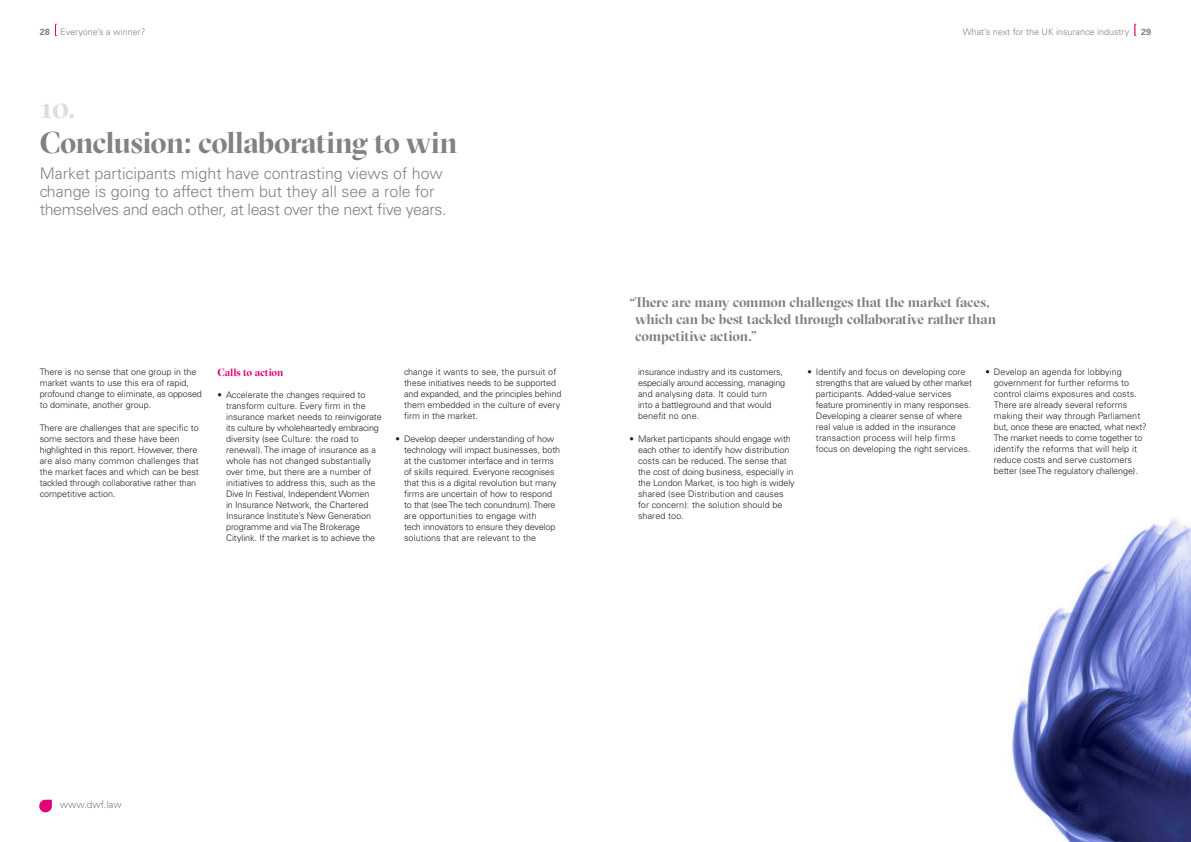
<style>
.page{position:relative;width:1191px;height:842px;background:#fff}
.page>*{position:absolute;margin:0;border:0;box-sizing:border-box;transform-origin:0 0}
.t1{font:700 30px "GT Sectra Display";letter-spacing:-.02em;color:#808285}
.t2{font:700 30px "GT Sectra Display";color:#dcdddf}
.BODY_COPY{font:300 16px/18px "Univers LT Std";color:#808285}
.BODY_COPY-2{font:700 14px/17px "GT Sectra Display";letter-spacing:-.015em;color:#808285}
.TEXT_head_1{font:700 10.5px "GT Sectra Display";color:#e40278}
.t3{font:300 10px "Univers LT Std";color:#808285}
.BODY_COPY-3{font:300 9px/11px "Univers LT Std";letter-spacing:-.01em;color:#231f20}
.t4{font:300 9px "Univers LT Std";color:#808285}
.t5{font:700 9px "Univers";color:#808285}
</style>
<div class="page">
<svg style="left:55px;top:24px;width:1px;height:12px"></svg>
<svg style="left:1134px;top:24px;width:2px;height:12px"></svg>
<svg style="left:39px;top:800px;width:13px;height:13px"></svg>
<img style="left:1012px;top:517px;width:179px;height:325px">
<p class="t4" style="left:60px;top:26px;width:86px">Everyone’s a winner?</p>
<p class="t5" style="left:40px;top:27px;width:12px">28</p>
<p class="t4" style="left:962px;top:26px;width:168px">What’s next for the UK insurance industry</p>
<p class="t5" style="left:1141px;top:27px;width:12px">29</p>
<p class="t2" style="left:40px;top:89px;width:37px">10.</p>
<p class="t1" style="left:40px;top:125px;width:419px">Conclusion: collaborating to win</p>
<p class="BODY_COPY" style="left:40px;top:165px;width:408px">Market participants might have contrasting views of how change is going to affect them but they all see a role for themselves and each other, at least over the next five years.</p>
<p class="BODY_COPY-3" style="left:40px;top:366px;width:164px">There is no sense that one group in the market wants to use this era of rapid, profound change to eliminate, as opposed to dominate, another group.</p>
<p class="BODY_COPY-3" style="left:40px;top:422px;width:161px">There are challenges that are specific to some sectors and these have been highlighted in this report. However, there are also many common challenges that the market faces and which can be best tackled through collaborative rather than competitive action.</p>
<p class="TEXT_head_1" style="left:218px;top:366px;width:67px">Calls to action</p>
<p class="BODY_COPY-3" style="left:226px;top:390px;width:157px;text-indent:-9px">• Accelerate the changes required to transform culture. Every firm in the insurance market needs to reinvigorate its culture by wholeheartedly embracing diversity (see Culture: the road to renewal). The image of insurance as a whole has not changed substantially over time, but there are a number of initiatives to address this, such as the Dive In Festival, Independent Women<br>in Insurance Network, the Chartered Insurance Institute’s New Generation programme and via The Brokerage Citylink. If the market is to achieve the</p>
<p class="BODY_COPY-3" style="left:404px;top:366px;width:159px">change it wants to see, the pursuit of these initiatives needs to be supported and expanded, and the principles behind them embedded in the culture of every firm in the market.</p>
<p class="BODY_COPY-3" style="left:404px;top:433px;width:158px;text-indent:-9px">• Develop deeper understanding of how technology will impact businesses, both at the customer interface and in terms of skills required. Everyone recognises that this is a digital revolution but many firms are uncertain of how to respond to that (see The tech conundrum). There are opportunities to engage with<br>tech innovators to ensure they develop solutions that are relevant to the</p>
<p class="BODY_COPY-2" style="left:635px;top:293px;width:362px;text-indent:-6px">“There are many common challenges that the market faces, which can be best tackled through collaborative rather than competitive action.”</p>
<p class="BODY_COPY-3" style="left:638px;top:366px;width:149px">insurance industry and its customers, especially around accessing, managing and analysing data. It could turn<br>into a battleground and that would benefit no one.</p>
<p class="BODY_COPY-3" style="left:638px;top:433px;width:158px;text-indent:-9px">• Market participants should engage with each other to identify how distribution costs can be reduced. The sense that the cost of doing business, especially in the London Market, is too high is widely shared (see Distribution and causes for concern): the solution should be shared too.</p>
<p class="BODY_COPY-3" style="left:816px;top:366px;width:157px;text-indent:-9px">• Identify and focus on developing core strengths that are valued by other market participants. Added-value services feature prominently in many responses.<br>Developing a clearer sense of where real value is added in the insurance transaction process will help firms focus on developing the right services.</p>
<p class="BODY_COPY-3" style="left:994px;top:366px;width:154px;text-indent:-9px">• Develop an agenda for lobbying government for further reforms to control claims exposures and costs.<br>There are already several reforms making their way through Parliament but, once these are enacted, what next?<br>The market needs to come together to identify the reforms that will help it reduce costs and serve customers better (see The regulatory challenge).</p>
<p class="t3" style="left:60px;top:799px;width:63px">www.dwf.law</p>
</div>
